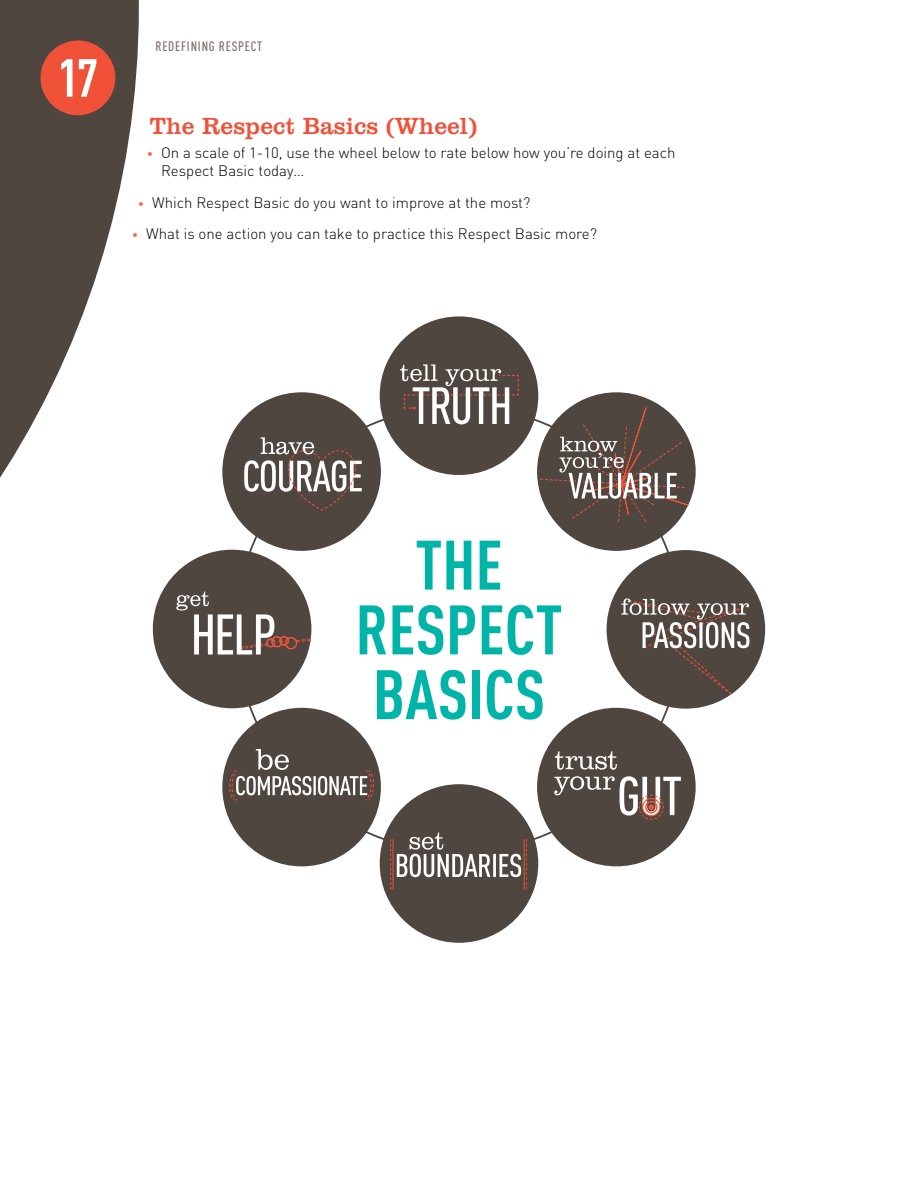
<style>
.page{position:relative;width:918px;height:1188px;background:#fff}
.page>*{position:absolute;margin:0;border:0;box-sizing:border-box;transform-origin:0 0}
.t1{font:700 condensed 68.7px/64.8px "DIN Pro";color:#00b5a8;text-align:center}
.t2{font:700 condensed 52.8px "DIN Pro";color:#fff}
.t3{font:24px "Clarendon BT";color:#f05139}
.t4{font:300 15px/18px "DIN Pro";color:#000}
.t5{font:500 condensed 13.5px "DIN Pro";letter-spacing:.06em;color:#7b726c}
.s1{font-size:12px;color:#f36e50}
</style>
<div class="page">
<svg style="left:0;top:0;width:139px;height:478px;fill:#4f463f"></svg>
<div style="left:40px;top:40px;width:75px;height:75px;background:#f05139;border-radius:50%"></div>
<svg style="left:234px;top:405px;width:449px;height:449px"></svg>
<div style="left:380px;top:784px;width:158px;height:159px;background:#4f463f;border-radius:50%"></div>
<svg style="left:390px;top:839px;width:1px;height:51px"></svg>
<hr style="left:393px;top:839px;width:1px;height:51px;background:#f05139">
<svg style="left:397px;top:833px;width:130px;height:57px"></svg>
<div style="left:537px;top:392px;width:159px;height:159px;background:#4f463f;border-radius:50%"></div>
<svg style="left:539px;top:406px;width:151px;height:117px"></svg>
<div style="left:222px;top:392px;width:159px;height:159px;background:#4f463f;border-radius:50%"></div>
<svg style="left:244px;top:437px;width:118px;height:74px"></svg>
<div style="left:380px;top:316px;width:158px;height:159px;background:#4f463f;border-radius:50%"></div>
<svg style="left:400px;top:364px;width:119px;height:60px"></svg>
<div style="left:537px;top:708px;width:159px;height:158px;background:#4f463f;border-radius:50%"></div>
<svg style="left:555px;top:751px;width:62px;height:19px"></svg>
<svg style="left:554px;top:776px;width:127px;height:44px"></svg>
<div style="left:222px;top:708px;width:159px;height:158px;background:#4f463f;border-radius:50%"></div>
<svg style="left:229px;top:749px;width:146px;height:52px"></svg>
<div style="left:607px;top:550px;width:158px;height:159px;background:#4f463f;border-radius:50%"></div>
<svg style="left:621px;top:599px;width:129px;height:97px"></svg>
<div style="left:153px;top:550px;width:158px;height:158px;background:#4f463f;border-radius:50%"></div>
<svg style="left:176px;top:592px;width:136px;height:63px"></svg>
<h2 class="t2" style="left:58px;top:46px;width:42px">17</h2>
<p class="t5" style="left:155px;top:38px;width:108px">REDEFINING RESPECT</p>
<h3 class="t3" style="left:150px;top:110px;width:329px">The Respect Basics (Wheel)</h3>
<p class="t4" style="left:161px;top:143px;width:516px;text-indent:-14px"><span class="s1">•</span> On a scale of 1-10, use the wheel below to rate below how you’re doing at each<br>Respect Basic today…</p>
<p class="t4" style="left:138px;top:193px;width:394px"><span class="s1">•</span> Which Respect Basic do you want to improve at the most?</p>
<p class="t4" style="left:132px;top:224px;width:467px"><span class="s1">•</span> What is one action you can take to practice this Respect Basic more?</p>
<h1 class="t1" style="left:356px;top:532px;width:200px">THE<br>RESPECT<br>BASICS</h1>
</div>
